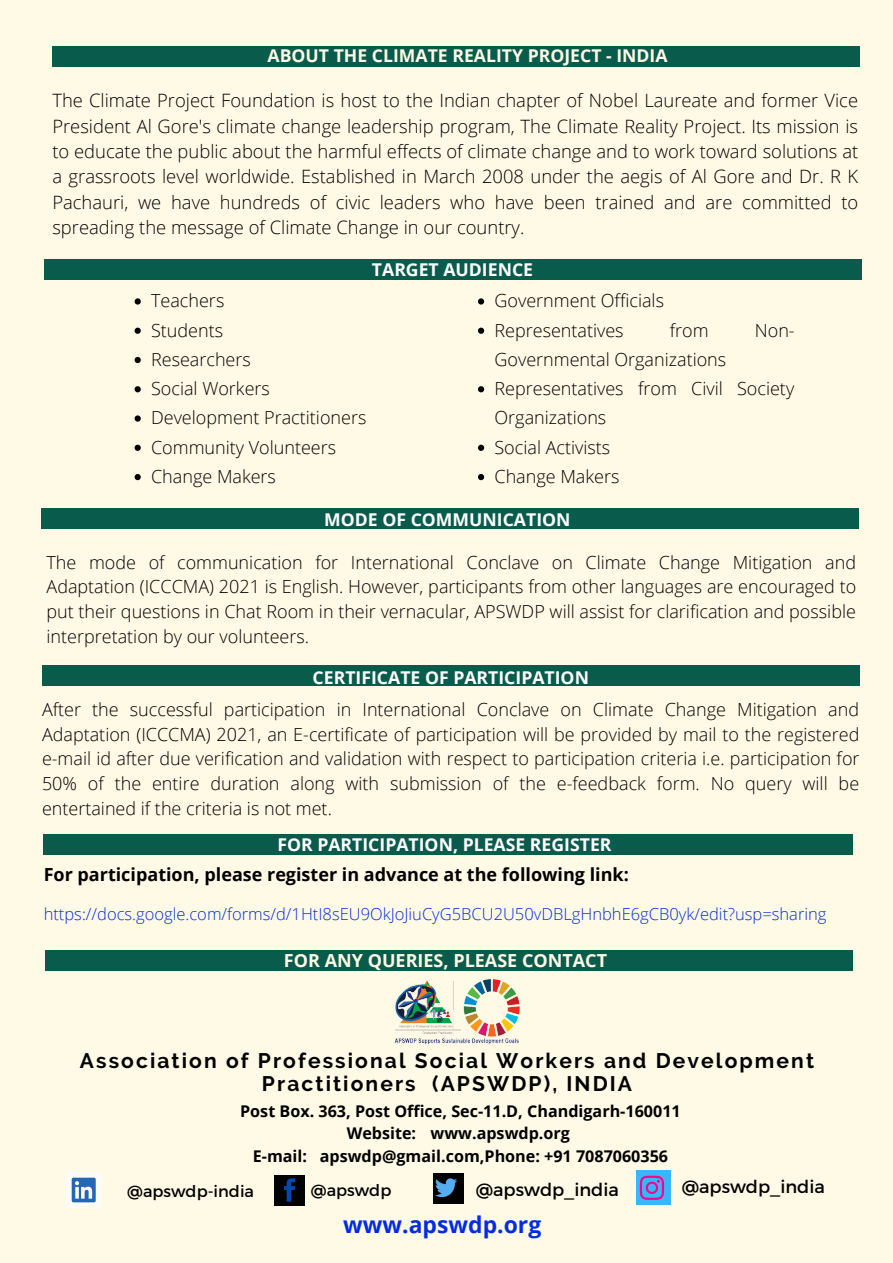
<style>
.page{position:relative;width:893px;height:1263px;background:#fffae5}
.page>*{position:absolute;margin:0;border:0;box-sizing:border-box;transform-origin:0 0}
.t1{font:700 22.95px "Open Sans";color:#022ce1}
.t2{font:700 21px/23.1px "Raleway";letter-spacing:.1em;color:#000;text-align:center}
.t3{font:300 18.38px/25.3px "Open Sans";color:#000;text-align:justify}
.t4{font:300 18px/24.8px "Open Sans";color:#000;text-align:justify}
.t5{font:700 18px "Open Sans";color:#000}
.t6{font:700 18px "Open Sans";color:#fffae5}
.t7{font:700 18px "Open Sans";color:#fff}
.t8{font:17.85px "Montserrat";color:#000}
.t9{font:700 17.62px "Open Sans";color:#fff}
.t10{font:700 17.62px "Open Sans";color:#fffae5}
.t11{font:300 16.5px "Open Sans";color:#022ce1}
.t12{font:16.2px "Montserrat";color:#000}
.t13{font:700 16.12px "Open Sans";color:#000}
</style>
<div class="page">
<div style="left:44px;top:259px;width:817px;height:21px;background:#095b4c"></div>
<div style="left:433px;top:1173px;width:31px;height:31px;background:#000"></div>
<svg style="left:435px;top:1178px;width:22px;height:19px"></svg>
<div style="left:274px;top:1174px;width:31px;height:31px;background:#000"></div>
<svg style="left:284px;top:1178px;width:11px;height:23px"></svg>
<div style="left:635px;top:1170px;width:35px;height:35px;background:#38b6ff"></div>
<svg style="left:640px;top:1176px;width:24px;height:24px"></svg>
<img style="left:67px;top:1173px;width:34px;height:34px">
<img style="left:394px;top:979px;width:126px;height:66px">
<div style="left:45px;top:950px;width:808px;height:21px;background:#095b4c"></div>
<div style="left:44px;top:834px;width:809px;height:20px;background:#095b4c"></div>
<div style="left:41px;top:508px;width:817px;height:20px;background:#095b4c"></div>
<svg style="left:135px;top:298px;width:6px;height:7px"></svg>
<svg style="left:135px;top:328px;width:6px;height:6px"></svg>
<svg style="left:135px;top:357px;width:6px;height:6px"></svg>
<svg style="left:135px;top:386px;width:6px;height:6px"></svg>
<svg style="left:135px;top:415px;width:6px;height:7px"></svg>
<svg style="left:135px;top:445px;width:6px;height:6px"></svg>
<svg style="left:135px;top:474px;width:6px;height:6px"></svg>
<div style="left:42px;top:666px;width:818px;height:20px;background:#095b4c"></div>
<svg style="left:478px;top:298px;width:6px;height:7px"></svg>
<svg style="left:478px;top:328px;width:6px;height:6px"></svg>
<svg style="left:478px;top:386px;width:6px;height:6px"></svg>
<svg style="left:478px;top:445px;width:6px;height:6px"></svg>
<svg style="left:478px;top:474px;width:6px;height:6px"></svg>
<div style="left:53px;top:46px;width:807px;height:20px;background:#095b4c"></div>
<p class="t10" style="left:267px;top:44px;width:401px">ABOUT THE CLIMATE REALITY PROJECT - INDIA</p>
<p class="t3" style="left:52px;top:87px;width:807px">The Climate Project Foundation is host to the Indian chapter of Nobel Laureate and former Vice President Al Gore's climate change leadership program, The Climate Reality Project. Its mission is to educate the public about the harmful effects of climate change and to work toward solutions at a grassroots level worldwide. Established in March 2008 under the aegis of Al Gore and Dr. R K Pachauri, we have hundreds of civic leaders who have been trained and are committed to spreading the message of Climate Change in our country.</p>
<p class="t9" style="left:372px;top:257px;width:163px">TARGET AUDIENCE</p>
<p class="t4" style="left:151px;top:288px;width:75px">Teachers</p>
<p class="t4" style="left:151px;top:317px;width:73px">Students</p>
<p class="t4" style="left:151px;top:347px;width:101px">Researchers</p>
<p class="t4" style="left:151px;top:376px;width:120px">Social Workers</p>
<p class="t4" style="left:151px;top:405px;width:217px">Development Practitioners</p>
<p class="t4" style="left:151px;top:434px;width:187px">Community Volunteers</p>
<p class="t4" style="left:151px;top:464px;width:126px">Change Makers</p>
<p class="t4" style="left:494px;top:288px;width:171px">Government Officials</p>
<p class="t4" style="left:494px;top:317px;width:131px">Representatives</p>
<p class="t4" style="left:670px;top:317px;width:40px">from</p>
<p class="t4" style="left:755px;top:317px;width:41px">Non-</p>
<p class="t4" style="left:494px;top:347px;width:233px">Governmental Organizations</p>
<p class="t4" style="left:494px;top:374px;width:301px;line-height:29.2px">Representatives from Civil Society<br>Organizations</p>
<p class="t4" style="left:494px;top:434px;width:117px">Social Activists</p>
<p class="t4" style="left:494px;top:464px;width:126px">Change Makers</p>
<p class="t9" style="left:324px;top:507px;width:248px">MODE OF COMMUNICATION</p>
<p class="t4" style="left:47px;top:549px;width:811px">The mode of communication for International Conclave on Climate Change Mitigation and Adaptation (ICCCMA) 2021 is English. However, participants from other languages are encouraged to put their questions in Chat Room in their vernacular, APSWDP will assist for clarification and possible interpretation by our volunteers.</p>
<p class="t9" style="left:313px;top:665px;width:278px">CERTIFICATE OF PARTICIPATION</p>
<p class="t4" style="left:42px;top:696px;width:819px">After the successful participation in International Conclave on Climate Change Mitigation and Adaptation (ICCCMA) 2021, an E-certificate of participation will be provided by mail to the registered e-mail id after due verification and validation with respect to participation criteria i.e. participation for 50% of the entire duration along with submission of the e-feedback form. No query will be entertained if the criteria is not met.</p>
<p class="t7" style="left:382px;top:831px;width:132px">REGISTRATION</p>
<p class="t5" style="left:44px;top:862px;width:586px">For participation, please register in advance at the following link:</p>
<p class="t11" style="left:44px;top:902px;width:784px">https://docs.google.com/forms/d/1HtI8sEU9OkJoJiuCyG5BCU2U50vDBLgHnbhE6gCB0yk/edit?usp=sharing</p>
<p class="t9" style="left:277px;top:832px;width:336px">FOR PARTICIPATION, PLEASE REGISTER</p>
<p class="t6" style="left:284px;top:948px;width:325px">FOR ANY QUERIES, PLEASE CONTACT</p>
<p class="t2" style="left:80px;top:1049px;width:736px">Association of Professional Social Workers and Development<br>Practitioners (APSWDP), INDIA</p>
<p class="t13" style="left:240px;top:1099px;width:442px">Post Box. 363, Post Office, Sec-11.D, Chandigarh-160011</p>
<p class="t13" style="left:347px;top:1122px;width:225px">Website: www.apswdp.org</p>
<p class="t13" style="left:253px;top:1144px;width:417px">E-mail: apswdp@gmail.com,Phone: +91 7087060356</p>
<p class="t12" style="left:127px;top:1180px;width:128px">@apswdp-india</p>
<p class="t12" style="left:311px;top:1180px;width:82px">@apswdp</p>
<p class="t8" style="left:476px;top:1178px;width:145px">@apswdp_india</p>
<p class="t8" style="left:681px;top:1175px;width:145px">@apswdp_india</p>
<p class="t1" style="left:343px;top:1209px;width:199px">www.apswdp.org</p>
</div>
